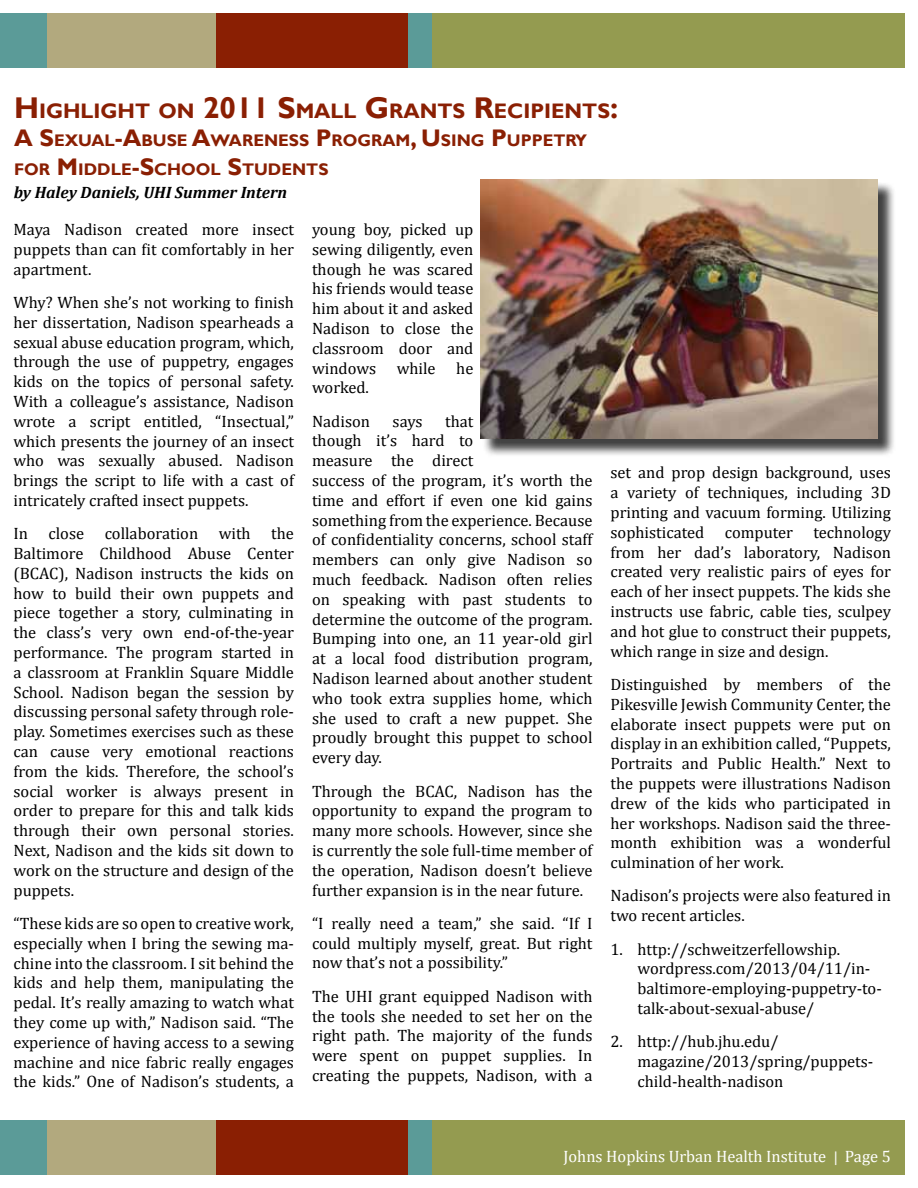
<style>
.page{position:relative;width:918px;height:1188px;background:#fff}
.page>*{position:absolute;margin:0;border:0;box-sizing:border-box;transform-origin:0 0}
.t1{font:700 21px "Gill Sans";color:#8a1f03}
.t2{font:700 16.8px/28.8px "Gill Sans";color:#8a1f03}
.t3{font:16.5px/19.8px "Cambria";color:#000;text-align:justify}
.t4{font:16.5px "Cambria";color:#fff}
.t5{font:italic 700 16.5px "Cambria";color:#000}
.s1{font-size:30px}
.s2{font-size:24px}
.s3{font-size:15px}
</style>
<div class="page">
<div style="left:0;top:14px;width:84px;height:54px;background:#5b9b98"></div>
<div style="left:47px;top:14px;width:199px;height:54px;background:#b2a97e"></div>
<div style="left:290px;top:14px;width:614px;height:54px;background:#949b50"></div>
<div style="left:216px;top:14px;width:204px;height:54px;background:#8a1f03"></div>
<div style="left:408px;top:14px;width:24px;height:54px;background:#5b9b98"></div>
<div style="left:0;top:1120px;width:84px;height:54px;background:#5b9b98"></div>
<div style="left:47px;top:1120px;width:199px;height:54px;background:#b2a97e"></div>
<div style="left:290px;top:1120px;width:614px;height:54px;background:#949b50"></div>
<div style="left:216px;top:1120px;width:204px;height:54px;background:#8a1f03"></div>
<div style="left:408px;top:1120px;width:24px;height:54px;background:#5b9b98"></div>
<div style="left:482px;top:182px;width:414px;height:275px;background:#000;opacity:.75"></div>
<img style="left:480px;top:179px;width:398px;height:260px">
<p class="t1" style="left:14px;top:98px;width:606px"><span class="s1">H</span> IGHLIGHT ON <span class="s1">2011 S</span>MALL <span class="s1">G</span> RANTS <span class="s1">R</span>ECI PI ENTS<span class="s1">:</span></p>
<p class="t2" style="left:14px;top:126px;width:575px"><span class="s2">A S</span>EXUAL<span class="s2">-A</span>BUSE <span class="s2">A</span>WARENESS <span class="s2">P</span> ROGRAM<span class="s2">, U</span>SI NG <span class="s2">P</span>UPPETRY<br>FOR <span class="s2">M</span>I DDLE<span class="s2">-S</span>CHOOL <span class="s2">S</span>TUDENTS</p>
<p class="t5" style="left:14px;top:181px;width:275px">by Haley Daniels, UHI Summer Intern</p>
<p class="t3" style="left:14px;top:219px;width:282px">Maya Nadison created more insect puppets than can fit comfortably in her apartment.</p>
<p class="t3" style="left:14px;top:292px;width:282px">Why? When she’s not working to finish her dissertation, Nadison spearheads a sexual abuse education program, which, through the use of puppetry, engages kids on the topics of personal safety.<br>With a colleague’s assistance, Nadison wrote a script entitled, “Insectual,” which presents the journey of an insect who was sexually abused. Nadison brings the script to life with a cast of intricately crafted insect puppets.</p>
<p class="t3" style="left:14px;top:524px;width:282px">In close collaboration with the Baltimore Childhood Abuse Center (BCAC), Nadison instructs the kids on how to build their own puppets and piece together a story, culminating in the class’s very own end-of-the-year performance. The program started in a classroom at Franklin Square Middle School. Nadison began the session by discussing personal safety through role&shy;play. Sometimes exercises such as these can cause very emotional reactions from the kids. Therefore, the school’s social worker is always present in order to prepare for this and talk kids through their own personal stories.<br>Next, Nadison and the kids sit down to work on the structure and design of the puppets.</p>
<p class="t3" style="left:14px;top:913px;width:282px">“These kids are so open to creative work, especially when I bring the sewing ma&shy;chine into the classroom. I sit behind the kids and help them, manipulating the pedal. It’s really amazing to watch what they come up with,” Nadison said. “The experience of having access to a sewing machine and nice fabric really engages the kids.” One of Nadison’s students, a</p>
<p class="t3" style="left:312px;top:219px;width:163px">young boy, picked up sewing diligently, even though he was scared his friends would tease him about it and asked Nadison to close the classroom door and windows</p>
<p class="t3" style="left:397px;top:358px;width:40px">while</p>
<p class="t3" style="left:456px;top:358px;width:19px">he</p>
<p class="t3" style="left:312px;top:371px;width:60px;line-height:33.3px">worked.<br>Nadison</p>
<p class="t3" style="left:312px;top:411px;width:282px;text-align:left;text-indent:133px">that<br>though it’s hard to<br>measure the direct<br>success of the program, it’s worth the time and effort if even one kid gains something from the experience. Because of confidentiality concerns, school staff members can only give Nadison so much feedback. Nadison often relies on speaking with past students to determine the outcome of the program.<br>Bumping into one, an 11 year-old girl at a local food distribution program,<br>Nadison learned about another student who took extra supplies home, which she used to craft a new puppet. She proudly brought this puppet to school every day.</p>
<p class="t3" style="left:312px;top:781px;width:282px">Through the BCAC, Nadison has the opportunity to expand the program to many more schools. However, since she is currently the sole full-time member of the operation, Nadison doesn’t believe further expansion is in the near future.</p>
<p class="t3" style="left:312px;top:913px;width:282px">“I really need a team,” she said. “If I could multiply myself, great. But right now that’s not a possibility.”</p>
<p class="t3" style="left:312px;top:986px;width:282px">The UHI grant equipped Nadison with the tools she needed to set her on the right path. The majority of the funds were spent on puppet supplies. In creating the puppets, Nadison, with a</p>
<p class="t3" style="left:393px;top:411px;width:32px">says</p>
<p class="t3" style="left:611px;top:463px;width:282px">set and prop design background, uses a variety of techniques, including 3D printing and vacuum forming. Utilizing sophisticated computer technology from her dad’s laboratory, Nadison created very realistic pairs of eyes for each of her insect puppets. The kids she instructs use fabric, cable ties, sculpey and hot glue to construct their puppets, which range in size and design.</p>
<p class="t3" style="left:611px;top:674px;width:282px">Distinguished by members of the Pikesville Jewish Community Center, the elaborate insect puppets were put on display in an exhibition called, “Puppets, Portraits and Public Health.” Next to the puppets were illustrations Nadison drew of the kids who participated in her workshops. Nadison said the three&shy;month exhibition was a wonderful culmination of her work.</p>
<p class="t3" style="left:611px;top:886px;width:282px">Nadison’s projects were also featured in two recent articles.</p>
<p class="t3" style="left:638px;top:939px;width:246px;text-align:left;text-indent:-27px">1. http://schweitzerfellowship. wordpress.com/2013/04/11/in&shy;baltimore-employing-puppetry-to&shy;talk-about-sexual-abuse/</p>
<p class="t3" style="left:638px;top:1032px;width:237px;text-align:left;text-indent:-27px">2. http://hub.jhu.edu/ magazine/2013/spring/puppets&shy;child-health-nadison</p>
<p class="t4" style="left:563px;top:1146px;width:329px">Johns Hopkins Urban Health Institute <span class="s3">|</span> Page 5</p>
</div>
